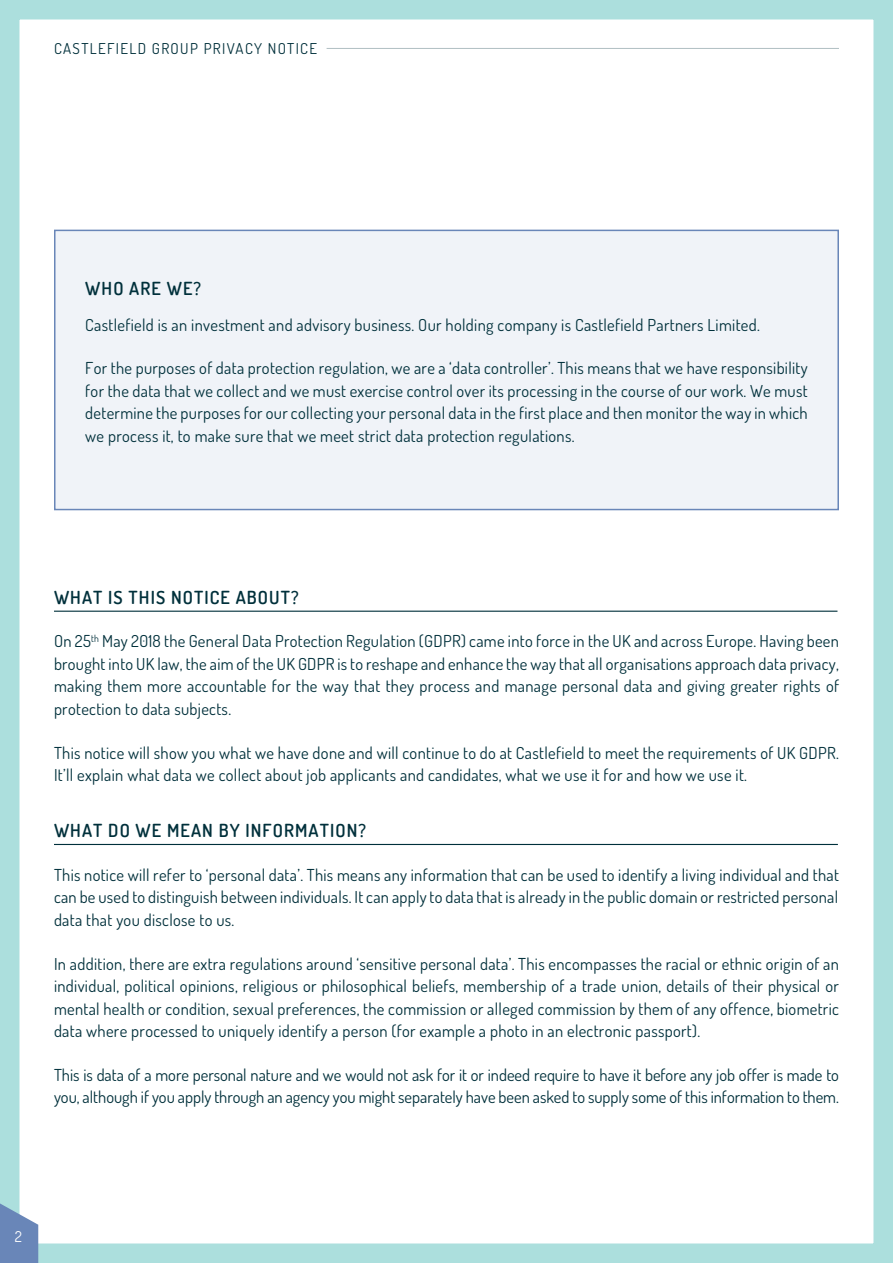
<style>
.page{position:relative;width:893px;height:1263px;background:#fff}
.page>*{position:absolute;margin:0;border:0;box-sizing:border-box;transform-origin:0 0}
.t1{font:600 18px "Dosis";letter-spacing:.06em;color:#00303b}
.t2{font:16.5px/22.5px "Dosis";letter-spacing:.02em;color:#00303b;text-align:justify}
.t3{font:16.5px/22.5px "Dosis";color:#00303b}
.t4{font:15px "Dosis";letter-spacing:.09em;color:#00303b}
.t5{font:15px "Dosis";color:#fff}
</style>
<div class="page">
<hr style="left:327px;top:48px;width:512px;height:1px;background:#00303b">
<div style="left:0;top:0;width:893px;height:1263px;border:20px solid #85d0ce"></div>
<svg style="left:0;top:1203px;width:38px;height:60px;background:#809ac3"></svg>
<div style="left:55px;top:230px;width:783px;height:279px;background:#f0f3f8"></div>
<div style="left:54px;top:230px;width:785px;height:280px;border:2px solid #6986b8"></div>
<hr style="left:54px;top:611px;width:783px;height:1px;background:#00303b">
<hr style="left:54px;top:844px;width:784px;height:1px;background:#00303b">
<p class="t4" style="left:54px;top:38px;width:265px">CASTLEFIELD GROUP PRIVACY NOTICE</p>
<p class="t1" style="left:85px;top:277px;width:117px">WHO ARE WE?</p>
<p class="t2" style="left:85px;top:312px;width:676px">Castlefield is an investment and advisory business. Our holding company is Castlefield Partners Limited.</p>
<p class="t2" style="left:85px;top:356px;width:724px">For the purposes of data protection regulation, we are a ‘data controller’. This means that we have responsibility for the data that we collect and we must exercise control over its processing in the course of our work. We must determine the purposes for our collecting your personal data in the first place and then monitor the way in which we process it, to make sure that we meet strict data protection regulations.</p>
<p class="t1" style="left:54px;top:585px;width:246px">WHAT IS THIS NOTICE ABOUT?</p>
<p class="t2" style="left:54px;top:629px;width:787px">On 25<sup>th</sup> May 2018 the General Data Protection Regulation (GDPR) came into force in the UK and across Europe. Having been brought into UK law, the aim of the UK GDPR is to reshape and enhance the way that all organisations approach data privacy, making them more accountable for the way that they process and manage personal data and giving greater rights of protection to data subjects.</p>
<p class="t2" style="left:54px;top:740px;width:786px">This notice will show you what we have done and will continue to do at Castlefield to meet the requirements of UK GDPR.<br>It’ll explain what data we collect about job applicants and candidates, what we use it for and how we use it.</p>
<p class="t1" style="left:54px;top:819px;width:314px">WHAT DO WE MEAN BY INFORMATION?</p>
<p class="t2" style="left:54px;top:862px;width:787px">This notice will refer to ‘personal data’. This means any information that can be used to identify a living individual and that can be used to distinguish between individuals. It can apply to data that is already in the public domain or restricted personal data that you disclose to us.</p>
<p class="t2" style="left:54px;top:951px;width:786px">In addition, there are extra regulations around ‘sensitive personal data’. This encompasses the racial or ethnic origin of an individual, political opinions, religious or philosophical beliefs, membership of a trade union, details of their physical or mental health or condition, sexual preferences, the commission or alleged commission by them of any offence, biometric data where processed to uniquely identify a person (for example a photo in an electronic passport).</p>
<p class="t3" style="left:54px;top:1063px;width:786px">This is data of a more personal nature and we would not ask for it or indeed require to have it before any job offer is made to you, although if you apply through an agency you might separately have been asked to supply some of this information to them.</p>
<p class="t5" style="left:15px;top:1225px;width:9px">2</p>
</div>
